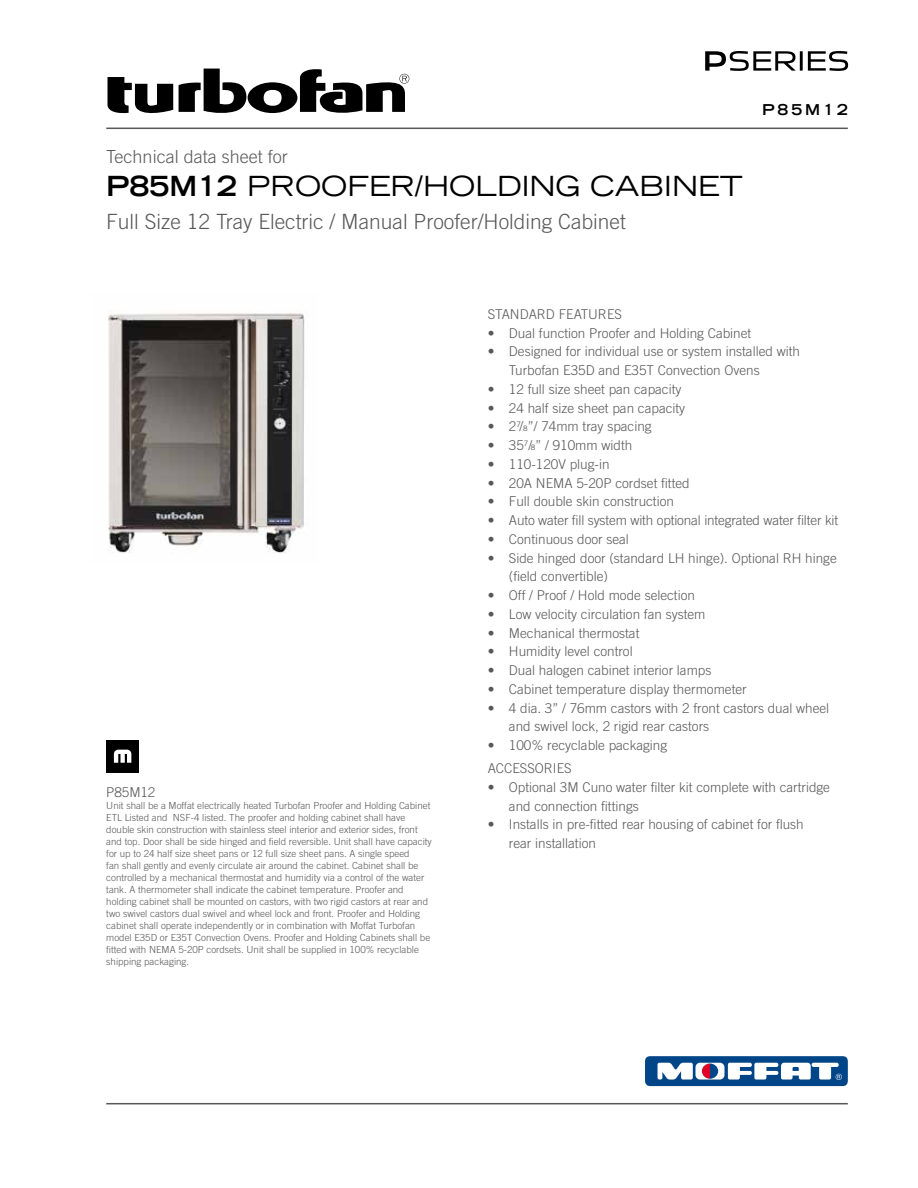
<style>
.page{position:relative;width:918px;height:1188px;background:#fff}
.page>*{position:absolute;margin:0;border:0;box-sizing:border-box;transform-origin:0 0}
.t1{font:expanded 27.75px "Trade Gothic LH";color:#000}
.t2{font:300 21px "Trade Gothic";color:#58585a}
.t3{font:300 18px "Trade Gothic";color:#58585a}
.t4{font:700 expanded 15px "Trade Gothic LH";letter-spacing:.2em;color:#000}
.t5{font:300 13.5px/18.8px "Trade Gothic";color:#58585a}
.t6{font:300 9.75px/12px "Trade Gothic";color:#58585a}
.s1{font-weight:700}
.s2{font-weight:400;font-size:7.5px}
</style>
<div class="page">
<svg style="left:108px;top:77px;width:65px;height:37px"></svg>
<svg style="left:179px;top:68px;width:230px;height:46px"></svg>
<hr style="left:106px;top:1103px;width:742px;height:1px;background:#58585a">
<hr style="left:106px;top:128px;width:742px;height:1px;background:#58585a">
<svg style="left:645px;top:1056px;width:203px;height:30px"></svg>
<svg style="left:705px;top:51px;width:143px;height:20px"></svg>
<div style="left:106px;top:740px;width:33px;height:33px;background:#000"></div>
<svg style="left:114px;top:750px;width:17px;height:13px"></svg>
<img style="left:108px;top:312px;width:198px;height:241px">
<h3 class="t3" style="left:106px;top:146px;width:183px">Technical data sheet for</h3>
<h1 class="t1" style="left:106px;top:168px;width:638px"><span class="s1">P85M12</span> PROOFER/HOLDING CABINET</h1>
<h2 class="t2" style="left:106px;top:209px;width:521px">Full Size 12 Tray Electric / Manual Proofer/Holding Cabinet</h2>
<p class="t4" style="left:762px;top:100px;width:87px">P85M12</p>
<p class="t5" style="left:106px;top:783px;width:51px">P85M12</p>
<p class="t6" style="left:106px;top:800px;width:327px">Unit shall be a Moffat electrically heated Turbofan Proofer and Holding Cabinet ETL Listed and NSF-4 listed. The proofer and holding cabinet shall have double skin construction with stainless steel interior and exterior sides, front and top. Door shall be side hinged and field reversible. Unit shall have capacity for up to 24 half size sheet pans or 12 full size sheet pans. A single speed<br>fan shall gently and evenly circulate air around the cabinet. Cabinet shall be controlled by a mechanical thermostat and humidity via a control of the water tank. A thermometer shall indicate the cabinet temperature. Proofer and holding cabinet shall be mounted on castors, with two rigid castors at rear and two swivel castors dual swivel and wheel lock and front. Proofer and Holding cabinet shall operate independently or in combination with Moffat Turbofan model E35D or E35T Convection Ovens. Proofer and Holding Cabinets shall be fitted with NEMA 5-20P cordsets. Unit shall be supplied in 100% recyclable shipping packaging.</p>
<p class="t5" style="left:488px;top:305px;width:136px">STANDARD FEATURES</p>
<p class="t5" style="left:488px;top:323px;width:265px">• Dual function Proofer and Holding Cabinet</p>
<p class="t5" style="left:509px;top:342px;width:293px;text-indent:-21px">• Designed for individual use or system installed with<br>Turbofan E35D and E35T Convection Ovens</p>
<p class="t5" style="left:488px;top:380px;width:195px">• 12 full size sheet pan capacity</p>
<p class="t5" style="left:488px;top:398px;width:199px">• 24 half size sheet pan capacity</p>
<p class="t5" style="left:488px;top:417px;width:165px">• 2<sup>7</sup>/<span class="s2">8</span>”/ 74mm tray spacing</p>
<p class="t5" style="left:488px;top:436px;width:146px">• 35<sup>7</sup>/<span class="s2">8</span>” / 910mm width</p>
<p class="t5" style="left:488px;top:455px;width:123px">• 110-120V plug-in</p>
<p class="t5" style="left:488px;top:473px;width:204px">• 20A NEMA 5-20P cordset fitted</p>
<p class="t5" style="left:488px;top:492px;width:188px">• Full double skin construction</p>
<p class="t5" style="left:488px;top:511px;width:352px">• Auto water fill system with optional integrated water filter kit</p>
<p class="t5" style="left:488px;top:530px;width:143px">• Continuous door seal</p>
<p class="t5" style="left:509px;top:548px;width:329px;text-indent:-21px">• Side hinged door (standard LH hinge). Optional RH hinge (field convertible)</p>
<p class="t5" style="left:488px;top:586px;width:209px">• Off / Proof / Hold mode selection</p>
<p class="t5" style="left:488px;top:605px;width:219px">• Low velocity circulation fan system</p>
<p class="t5" style="left:488px;top:623px;width:153px">• Mechanical thermostat</p>
<p class="t5" style="left:488px;top:642px;width:147px">• Humidity level control</p>
<p class="t5" style="left:488px;top:661px;width:225px">• Dual halogen cabinet interior lamps</p>
<p class="t5" style="left:488px;top:680px;width:261px">• Cabinet temperature display thermometer</p>
<p class="t5" style="left:509px;top:698px;width:322px;text-indent:-21px">• 4 dia. 3” / 76mm castors with 2 front castors dual wheel and swivel lock, 2 rigid rear castors</p>
<p class="t5" style="left:488px;top:734px;width:181px;line-height:23px">• 100% recyclable packaging<br>ACCESSORIES</p>
<p class="t5" style="left:509px;top:778px;width:323px;text-indent:-21px">• Optional 3M Cuno water filter kit complete with cartridge and connection fittings</p>
<p class="t5" style="left:509px;top:815px;width:296px;text-indent:-21px">• Installs in pre-fitted rear housing of cabinet for flush rear installation</p>
</div>
